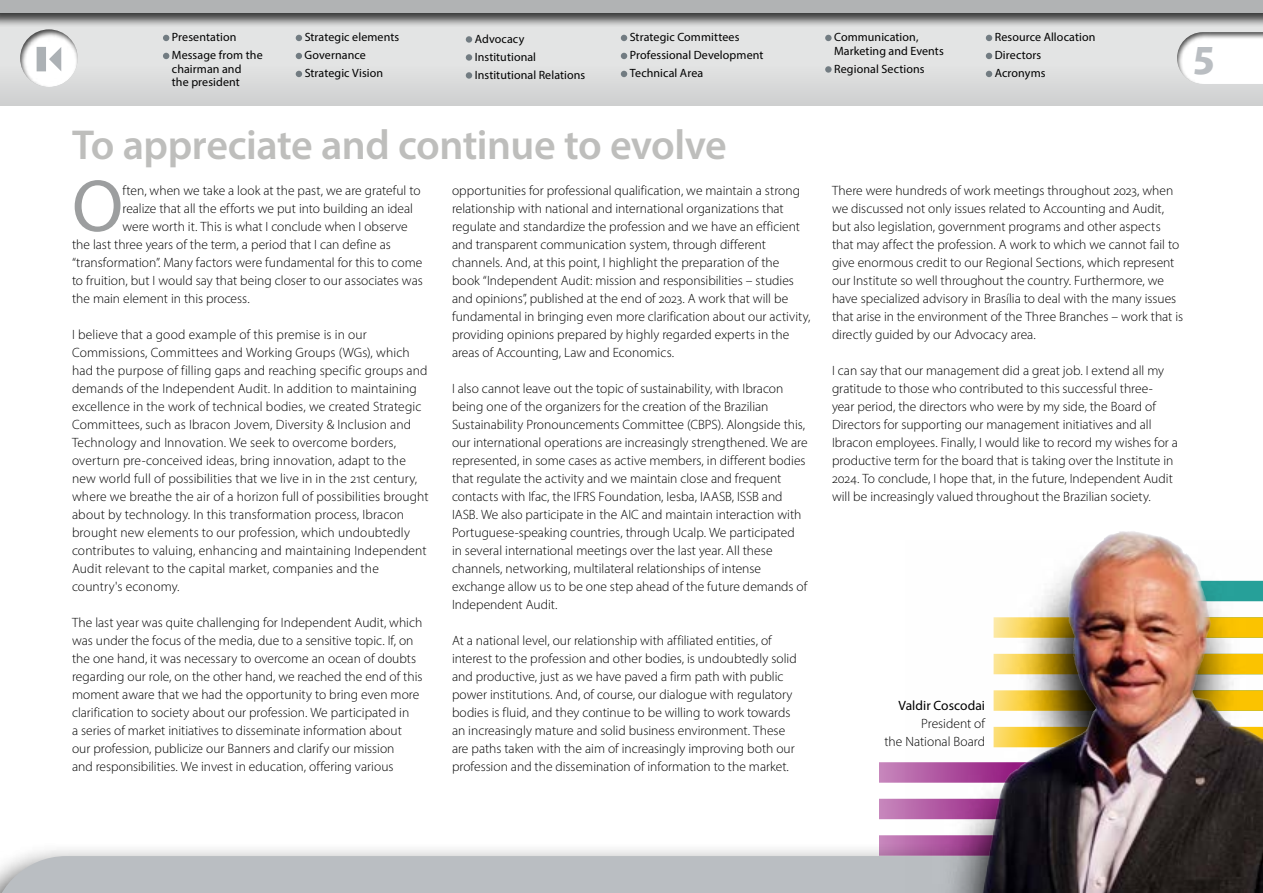
<style>
.page{position:relative;width:1263px;height:893px;background:#fff}
.page>*{position:absolute;margin:0;border:0;box-sizing:border-box;transform-origin:0 0}
.t1{font:74.4px "Myriad Pro";color:#9c9e9f}
.t2{font:700 45px "Myriad Pro";color:#babec2}
.t3{font:600 42px "Myriad Pro";letter-spacing:-.01em;color:#bebebc}
.t4{font:300 13.5px/18px "Myriad Pro";color:#000}
.t5{font:13.5px "Myriad Pro";color:#000}
.t6{font:12px/18px "Myriad Pro";letter-spacing:.005em;color:#000}
</style>
<div class="page">
<svg style="left:879px;top:762px;width:26px;height:79px"></svg>
<div style="left:0;top:841px;width:1034px;height:52px;background:#000;opacity:.75"></div>
<div style="left:0;top:856px;width:905px;height:37px;background:#babec2"></div>
<img style="left:905px;top:540px;width:358px;height:353px">
<img style="left:1068px;top:531px;width:65px;height:128px">
<div style="left:0;top:0;width:1263px;height:106px;background:linear-gradient(to right,#dcdddd,#dcdddd)"></div>
<svg style="left:986px;top:35px;width:6px;height:6px"></svg>
<svg style="left:986px;top:53px;width:6px;height:6px"></svg>
<svg style="left:986px;top:71px;width:6px;height:6px"></svg>
<svg style="left:296px;top:35px;width:6px;height:6px"></svg>
<svg style="left:296px;top:53px;width:6px;height:6px"></svg>
<svg style="left:296px;top:71px;width:6px;height:6px"></svg>
<svg style="left:163px;top:35px;width:6px;height:6px"></svg>
<svg style="left:163px;top:53px;width:6px;height:6px"></svg>
<div style="left:466px;top:36px;width:6px;height:7px;background:#727c82;border-radius:50%"></div>
<div style="left:466px;top:54px;width:6px;height:7px;background:#727c82;border-radius:50%"></div>
<div style="left:466px;top:72px;width:6px;height:7px;background:#727c82;border-radius:50%"></div>
<svg style="left:621px;top:35px;width:6px;height:6px"></svg>
<svg style="left:621px;top:53px;width:6px;height:6px"></svg>
<svg style="left:621px;top:71px;width:6px;height:6px"></svg>
<div style="left:825px;top:35px;width:7px;height:6px;background:#727c82;border-radius:50%"></div>
<div style="left:825px;top:66px;width:7px;height:7px;background:#727c82;border-radius:50%"></div>
<div style="left:1164px;top:19px;width:99px;height:66px;background:#000;opacity:.75"></div>
<div style="left:0;top:0;width:1263px;height:27px;background:#000;opacity:.75"></div>
<div style="left:0;top:0;width:1263px;height:13px;background:#b1b3b4"></div>
<div style="left:7px;top:18px;width:84px;height:72px;background:#000;opacity:.75"></div>
<svg style="left:37px;top:47px;width:24px;height:24px"></svg>
<p class="t6" style="left:172px;top:28px;width:92px">Presentation<br>Message from the</p>
<p class="t6" style="left:172px;top:62px;width:71px;line-height:13.5px">chairman and the president</p>
<p class="t6" style="left:305px;top:28px;width:96px">Strategic elements<br>Governance<br>Strategic Vision</p>
<p class="t6" style="left:475px;top:29px;width:112px">Advocacy<br>Institutional<br>Institutional Relations</p>
<p class="t6" style="left:630px;top:28px;width:135px">Strategic Committees<br>Professional Development<br>Technical Area</p>
<p class="t6" style="left:834px;top:30px;width:111px;line-height:13.5px">Communication,<br>Marketing and Events</p>
<p class="t6" style="left:834px;top:59px;width:92px">Regional Sections</p>
<p class="t6" style="left:995px;top:28px;width:102px">Resource Allocation<br>Directors<br>Acronyms</p>
<h2 class="t2" style="left:1193px;top:24px;width:22px">5</h2>
<h3 class="t3" style="left:72px;top:118px;width:656px">To appreciate and continue to evolve</h3>
<h1 class="t1" style="left:72px;top:160px;width:53px">O</h1>
<p class="t4" style="left:122px;top:181px;width:300px">ften, when we take a look at the past, we are grateful to</p>
<p class="t4" style="left:452px;top:181px;width:360px">opportunities for professional qualification, we maintain a strong relationship with national and international organizations that regulate and standardize the profession and we have an efficient and transparent communication system, through different channels. And, at this point, I highlight the preparation of the book “Independent Audit: mission and responsibilities – studies and opinions”, published at the end of 2023. A work that will be fundamental in bringing even more clarification about our activity, providing opinions prepared by highly regarded experts in the areas of Accounting, Law and Economics.</p>
<p class="t4" style="left:452px;top:379px;width:357px">I also cannot leave out the topic of sustainability, with Ibracon being one of the organizers for the creation of the Brazilian Sustainability Pronouncements Committee (CBPS). Alongside this, our international operations are increasingly strengthened. We are represented, in some cases as active members, in different bodies that regulate the activity and we maintain close and frequent contacts with Ifac, the IFRS Foundation, Iesba, IAASB, ISSB and IASB. We also participate in the AIC and maintain interaction with Portuguese-speaking countries, through Ucalp. We participated in several international meetings over the last year. All these channels, networking, multilateral relationships of intense exchange allow us to be one step ahead of the future demands of Independent Audit.</p>
<p class="t4" style="left:452px;top:631px;width:346px">At a national level, our relationship with affiliated entities, of interest to the profession and other bodies, is undoubtedly solid and productive, just as we have paved a firm path with public power institutions. And, of course, our dialogue with regulatory bodies is fluid, and they continue to be willing to work towards an increasingly mature and solid business environment. These are paths taken with the aim of increasingly improving both our profession and the dissemination of information to the market.</p>
<p class="t4" style="left:122px;top:199px;width:292px">realize that all the efforts we put into building an ideal</p>
<p class="t4" style="left:122px;top:217px;width:287px">were worth it. This is what I conclude when I observe</p>
<p class="t4" style="left:72px;top:235px;width:320px">the last three years of the term, a period that I can define as</p>
<p class="t4" style="left:72px;top:253px;width:352px">“transformation”. Many factors were fundamental for this to come</p>
<p class="t4" style="left:72px;top:271px;width:352px">to fruition, but I would say that being closer to our associates was</p>
<p class="t4" style="left:72px;top:289px;width:179px">the main element in this process.</p>
<p class="t4" style="left:72px;top:325px;width:358px">I believe that a good example of this premise is in our Commissions, Committees and Working Groups (WGs), which had the purpose of filling gaps and reaching specific groups and demands of the Independent Audit. In addition to maintaining excellence in the work of technical bodies, we created Strategic Committees, such as Ibracon Jovem, Diversity &amp; Inclusion and Technology and Innovation. We seek to overcome borders, overturn pre-conceived ideas, bring innovation, adapt to the new world full of possibilities that we live in in the 21st century, where we breathe the air of a horizon full of possibilities brought about by technology. In this transformation process, Ibracon brought new elements to our profession, which undoubtedly contributes to valuing, enhancing and maintaining Independent Audit relevant to the capital market, companies and the country's economy.</p>
<p class="t4" style="left:72px;top:613px;width:352px">The last year was quite challenging for Independent Audit, which was under the focus of the media, due to a sensitive topic. If, on the one hand, it was necessary to overcome an ocean of doubts regarding our role, on the other hand, we reached the end of this moment aware that we had the opportunity to bring even more clarification to society about our profession. We participated in<br>a series of market initiatives to disseminate information about our profession, publicize our Banners and clarify our mission<br>and responsibilities. We invest in education, offering various</p>
<p class="t4" style="left:832px;top:181px;width:353px">There were hundreds of work meetings throughout 2023, when we discussed not only issues related to Accounting and Audit, but also legislation, government programs and other aspects that may affect the profession. A work to which we cannot fail to give enormous credit to our Regional Sections, which represent our Institute so well throughout the country. Furthermore, we have specialized advisory in Brasília to deal with the many issues that arise in the environment of the Three Branches – work that is directly guided by our Advocacy area.</p>
<p class="t4" style="left:832px;top:361px;width:348px">I can say that our management did a great job. I extend all my gratitude to those who contributed to this successful three&shy;year period, the directors who were by my side, the Board of Directors for supporting our management initiatives and all Ibracon employees. Finally, I would like to record my wishes for a productive term for the board that is taking over the Institute in 2024. To conclude, I hope that, in the future, Independent Audit will be increasingly valued throughout the Brazilian society.</p>
<p class="t5" style="left:898px;top:697px;width:88px">Valdir Coscodai</p>
<p class="t4" style="left:884px;top:714px;width:102px;text-align:right">President of<br>the National Board</p>
</div>
